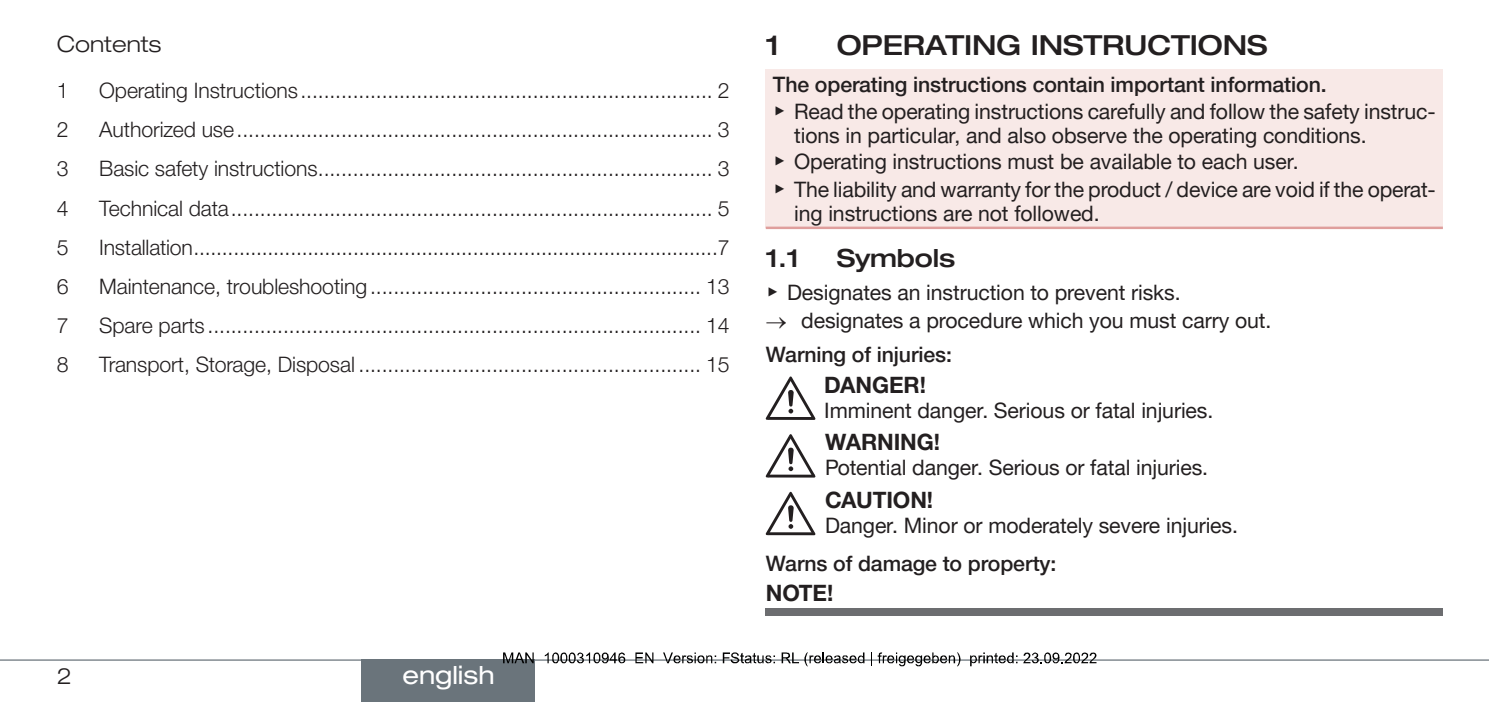
<style>
.page{position:relative;width:1489px;height:702px;background:#fff}
.page>*{position:absolute;margin:0;border:0;box-sizing:border-box;transform-origin:0 0}
.t1{font:500 expanded 27.5px "Helvetica Neue LTW1 G";letter-spacing:-.005em;color:#231f20}
.t2{font:500 expanded 25px "Helvetica Neue LTW1 G";letter-spacing:-.005em;color:#231f20}
.t3{font:expanded 25px "Helvetica Neue LTW1 G";color:#fff}
.SI-Wort{font:700 22.5px "Helvetica Neue LTW1 G";letter-spacing:-.005em;color:#231f20}
.TOC_title{font:300 expanded 22.5px "Helvetica Neue LTW1 G";color:#231f20}
.t4{font:300 21.25px "Helvetica Neue LTW1 G";letter-spacing:-.005em;color:#231f20}
.SI-Folge{font:21.25px/24px "Helvetica Neue LTW1 G";letter-spacing:-.005em;color:#231f20}
.SI-Art{font:500 21.25px "Helvetica Neue LTW1 G";letter-spacing:-.005em;color:#231f20}
.Fließtext{font:500 21.25px "Helvetica Neue LTW1 G";letter-spacing:-.005em;color:#231f20}
.s1{font-family:"Arial Unicode MS"}
</style>
<div class="page">
<hr style="left:0;top:659px;width:1488px;height:1px;background:#6a747b">
<div style="left:765px;top:69px;width:677px;height:159px;background:#f8e9e7"></div>
<hr style="left:765px;top:226px;width:677px;height:3px;background:#df9e9c">
<svg style="left:765px;top:376px;width:50px;height:44px"></svg>
<svg style="left:765px;top:434px;width:50px;height:43px"></svg>
<svg style="left:765px;top:492px;width:50px;height:43px"></svg>
<div style="left:765px;top:608px;width:677px;height:8px;background:#6c6d70"></div>
<div style="left:361px;top:659px;width:174px;height:43px;background:#6a747b"></div>
<svg style="left:503px;top:652px;width:30px;height:11px"></svg>
<svg style="left:545px;top:652px;width:80px;height:11px"></svg>
<svg style="left:635px;top:652px;width:18px;height:11px"></svg>
<svg style="left:663px;top:652px;width:53px;height:11px"></svg>
<svg style="left:722px;top:652px;width:53px;height:11px"></svg>
<svg style="left:781px;top:652px;width:83px;height:14px"></svg>
<svg style="left:871px;top:652px;width:89px;height:14px"></svg>
<svg style="left:970px;top:652px;width:47px;height:14px"></svg>
<svg style="left:1023px;top:652px;width:73px;height:11px"></svg>
<p class="TOC_title" style="left:57px;top:30px;width:106px">Contents</p>
<p class="t4" style="left:57px;top:77px;width:13px">1</p>
<p class="t4" style="left:99px;top:77px;width:631px">Operating Instructions....................................................................... 2</p>
<p class="t4" style="left:57px;top:116px;width:13px">2</p>
<p class="t4" style="left:99px;top:116px;width:631px">Authorized use.................................................................................. 3</p>
<p class="t4" style="left:57px;top:156px;width:13px">3</p>
<p class="t4" style="left:99px;top:156px;width:631px">Basic safety instructions.................................................................... 3</p>
<p class="t4" style="left:57px;top:195px;width:13px">4</p>
<p class="t4" style="left:99px;top:195px;width:631px">Technical data................................................................................... 5</p>
<p class="t4" style="left:57px;top:234px;width:13px">5</p>
<p class="t4" style="left:99px;top:234px;width:631px">Installation............................................................................................7</p>
<p class="t4" style="left:57px;top:273px;width:13px">6</p>
<p class="t4" style="left:99px;top:273px;width:631px">Maintenance, troubleshooting ......................................................... 13</p>
<p class="t4" style="left:57px;top:312px;width:13px">7</p>
<p class="t4" style="left:99px;top:312px;width:631px">Spare parts ..................................................................................... 14</p>
<p class="t4" style="left:57px;top:352px;width:13px">8</p>
<p class="t4" style="left:99px;top:352px;width:631px">Transport, Storage, Disposal ........................................................... 15</p>
<p class="TOC_title" style="left:57px;top:661px;width:17px">2</p>
<p class="t3" style="left:402px;top:659px;width:94px">english</p>
<p class="t1" style="left:765px;top:28px;width:15px">1</p>
<p class="t1" style="left:836px;top:28px;width:432px">OPERATING INSTRUCTIONS</p>
<p class="SI-Art" style="left:772px;top:71px;width:555px">The operating instructions contain important information.</p>
<p class="SI-Folge" style="left:794px;top:99px;width:643px;text-indent:-21px"><span class="s1">▶</span> Read the operating instructions carefully and follow the safety instruc&shy;tions in particular, and also observe the operating conditions.</p>
<p class="SI-Folge" style="left:772px;top:149px;width:527px"><span class="s1">▶</span> Operating instructions must be available to each user.</p>
<p class="SI-Folge" style="left:794px;top:177px;width:643px;text-indent:-21px"><span class="s1">▶</span> The liability and warranty for the product / device are void if the operat&shy;ing instructions are not followed.</p>
<p class="t2" style="left:765px;top:242px;width:35px">1.1</p>
<p class="t2" style="left:836px;top:242px;width:120px">Symbols</p>
<p class="SI-Folge" style="left:765px;top:280px;width:416px"><span class="s1">▶</span> Designates an instruction to prevent risks.</p>
<p class="SI-Folge" style="left:765px;top:309px;width:507px">→ designates a procedure which you must carry out.</p>
<p class="Fließtext" style="left:765px;top:342px;width:188px">Warning of injuries:</p>
<p class="SI-Wort" style="left:824px;top:370px;width:103px">DANGER!</p>
<p class="SI-Folge" style="left:824px;top:398px;width:390px">Imminent danger. Serious or fatal injuries.</p>
<p class="SI-Wort" style="left:825px;top:428px;width:116px">WARNING!</p>
<p class="SI-Folge" style="left:825px;top:455px;width:384px">Potential danger. Serious or fatal injuries.</p>
<p class="SI-Wort" style="left:825px;top:486px;width:110px">CAUTION!</p>
<p class="SI-Folge" style="left:825px;top:513px;width:414px">Danger. Minor or moderately severe injuries.</p>
<p class="Fließtext" style="left:765px;top:550px;width:292px">Warns of damage to property:</p>
<p class="SI-Wort" style="left:765px;top:579px;width:69px">NOTE!</p>
</div>
